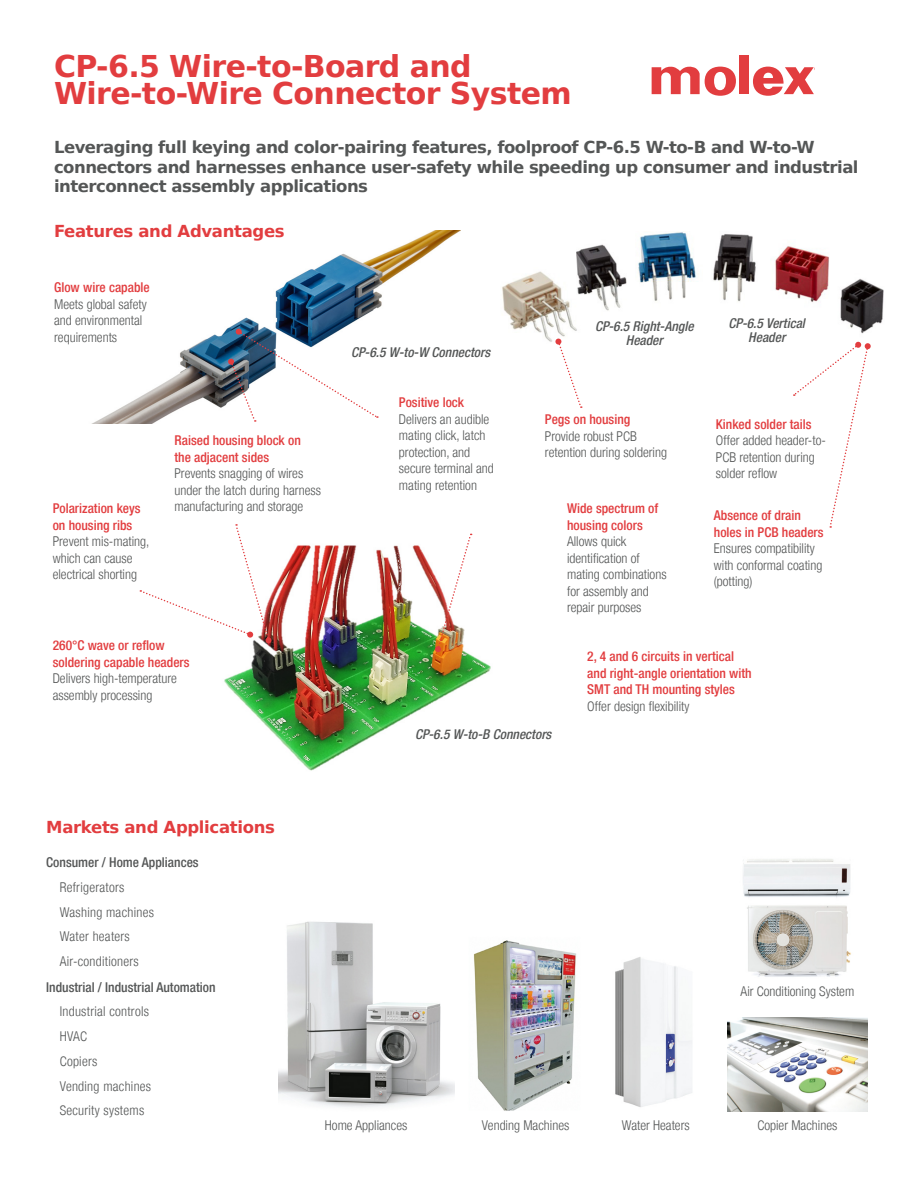
<style>
.page{position:relative;width:918px;height:1188px;background:#fff}
.page>*{position:absolute;margin:0;border:0;box-sizing:border-box;transform-origin:0 0}
.t1{font:700 30px/27px "Bitstream Vera Sans";letter-spacing:-.02em;color:#e23d3f}
.t2{font:700 16.5px/19.5px "Bitstream Vera Sans";letter-spacing:-.03em;color:#545656}
.t3{font:700 16.5px "Bitstream Vera Sans";letter-spacing:-.02em;color:#e23d3f}
.t4{font:300 condensed 13.5px/16.5px "Helvetica Neue LT";color:#545656}
.t5{font:500 condensed 13.5px/16.5px "Helvetica Neue LT";color:#e23d3f}
.t6{font:300 condensed 13.5px/24.8px "Helvetica Neue LT";letter-spacing:.02em;color:#545656}
.t7{font:italic 500 condensed 13.5px/13.5px "Helvetica Neue LTW1 G";color:#545656;text-align:center}
.t8{font:500 condensed 13.5px "Helvetica Neue LT";color:#545656}
</style>
<div class="page">
<div style="left:739px;top:56px;width:10px;height:38px;background:#e23d3f"></div>
<svg style="left:652px;top:66px;width:84px;height:30px"></svg>
<svg style="left:753px;top:67px;width:61px;height:29px"></svg>
<img style="left:93px;top:230px;width:368px;height:193px">
<img style="left:502px;top:232px;width:382px;height:110px">
<svg style="left:555px;top:339px;width:27px;height:69px"></svg>
<svg style="left:793px;top:342px;width:78px;height:186px"></svg>
<img style="left:224px;top:545px;width:267px;height:226px">
<svg style="left:140px;top:524px;width:130px;height:117px"></svg>
<svg style="left:265px;top:637px;width:7px;height:7px"></svg>
<img style="left:473px;top:940px;width:104px;height:171px">
<img style="left:728px;top:1017px;width:139px;height:94px">
<img style="left:278px;top:921px;width:176px;height:187px">
<img style="left:615px;top:957px;width:77px;height:150px">
<img style="left:743px;top:859px;width:108px;height:118px">
<svg style="left:228px;top:329px;width:150px;height:93px"></svg>
<img style="left:435px;top:534px;width:37px;height:118px">
<h1 class="t1" style="left:54px;top:53px;width:519px">CP-6.5 Wire-to-Board and<br>Wire-to-Wire Connector System</h1>
<p class="t2" style="left:54px;top:138px;width:806px">Leveraging full keying and color-pairing features, foolproof CP-6.5 W-to-B and W-to-W connectors and harnesses enhance user-safety while speeding up consumer and industrial interconnect assembly applications</p>
<p class="t3" style="left:54px;top:222px;width:232px">Features and Advantages</p>
<p class="t5" style="left:54px;top:279px;width:97px">Glow wire capable</p>
<p class="t4" style="left:54px;top:296px;width:94px">Meets global safety and environmental requirements</p>
<p class="t5" style="left:53px;top:500px;width:89px">Polarization keys on housing ribs</p>
<p class="t4" style="left:53px;top:533px;width:98px">Prevent mis-mating, which can cause electrical shorting</p>
<p class="t5" style="left:175px;top:432px;width:128px">Raised housing block on the adjacent sides</p>
<p class="t4" style="left:175px;top:465px;width:148px">Prevents snagging of wires under the latch during harness manufacturing and storage</p>
<p class="t5" style="left:53px;top:637px;width:138px">260°C wave or reflow soldering capable headers</p>
<p class="t4" style="left:53px;top:670px;width:126px">Delivers high-temperature assembly processing</p>
<p class="t7" style="left:351px;top:345px;width:140px">CP-6.5 W-to-W Connectors</p>
<p class="t5" style="left:399px;top:394px;width:67px">Positive lock</p>
<p class="t4" style="left:399px;top:411px;width:96px">Delivers an audible mating click, latch protection, and secure terminal and mating retention</p>
<p class="t7" style="left:595px;top:319px;width:100px">CP-6.5 Right-Angle<br>Header</p>
<p class="t7" style="left:729px;top:317px;width:78px">CP-6.5 Vertical<br>Header</p>
<p class="t5" style="left:545px;top:411px;width:87px">Pegs on housing</p>
<p class="t4" style="left:545px;top:428px;width:124px">Provide robust PCB retention during soldering</p>
<p class="t5" style="left:567px;top:500px;width:93px">Wide spectrum of housing colors</p>
<p class="t4" style="left:567px;top:533px;width:101px">Allows quick identification of mating combinations for assembly and repair purposes</p>
<p class="t5" style="left:716px;top:415px;width:97px">Kinked solder tails</p>
<p class="t4" style="left:716px;top:432px;width:112px">Offer added header-to-<br>PCB retention during solder reflow</p>
<p class="t5" style="left:714px;top:507px;width:111px">Absence of drain holes in PCB headers</p>
<p class="t4" style="left:714px;top:540px;width:110px">Ensures compatibility with conformal coating (potting)</p>
<p class="t5" style="left:587px;top:648px;width:166px">2, 4 and 6 circuits in vertical and right-angle orientation with<br>SMT and TH mounting styles</p>
<p class="t4" style="left:587px;top:698px;width:104px">Offer design flexibility</p>
<p class="t7" style="left:415px;top:727px;width:138px">CP-6.5 W-to-B Connectors</p>
<p class="t3" style="left:46px;top:817px;width:230px">Markets and Applications</p>
<p class="t8" style="left:46px;top:854px;width:154px">Consumer / Home Appliances</p>
<p class="t6" style="left:60px;top:875px;width:96px">Refrigerators<br>Washing machines<br>Water heaters<br>Air-conditioners</p>
<p class="t8" style="left:46px;top:979px;width:171px">Industrial / Industrial Automation</p>
<p class="t6" style="left:60px;top:999px;width:93px">Industrial controls<br>HVAC<br>Copiers<br>Vending machines<br>Security systems</p>
<p class="t4" style="left:741px;top:983px;width:115px">Air Conditioning System</p>
<p class="t4" style="left:325px;top:1117px;width:84px">Home Appliances</p>
<p class="t4" style="left:482px;top:1117px;width:89px">Vending Machines</p>
<p class="t4" style="left:622px;top:1117px;width:69px">Water Heaters</p>
<p class="t4" style="left:757px;top:1117px;width:81px">Copier Machines</p>
</div>
